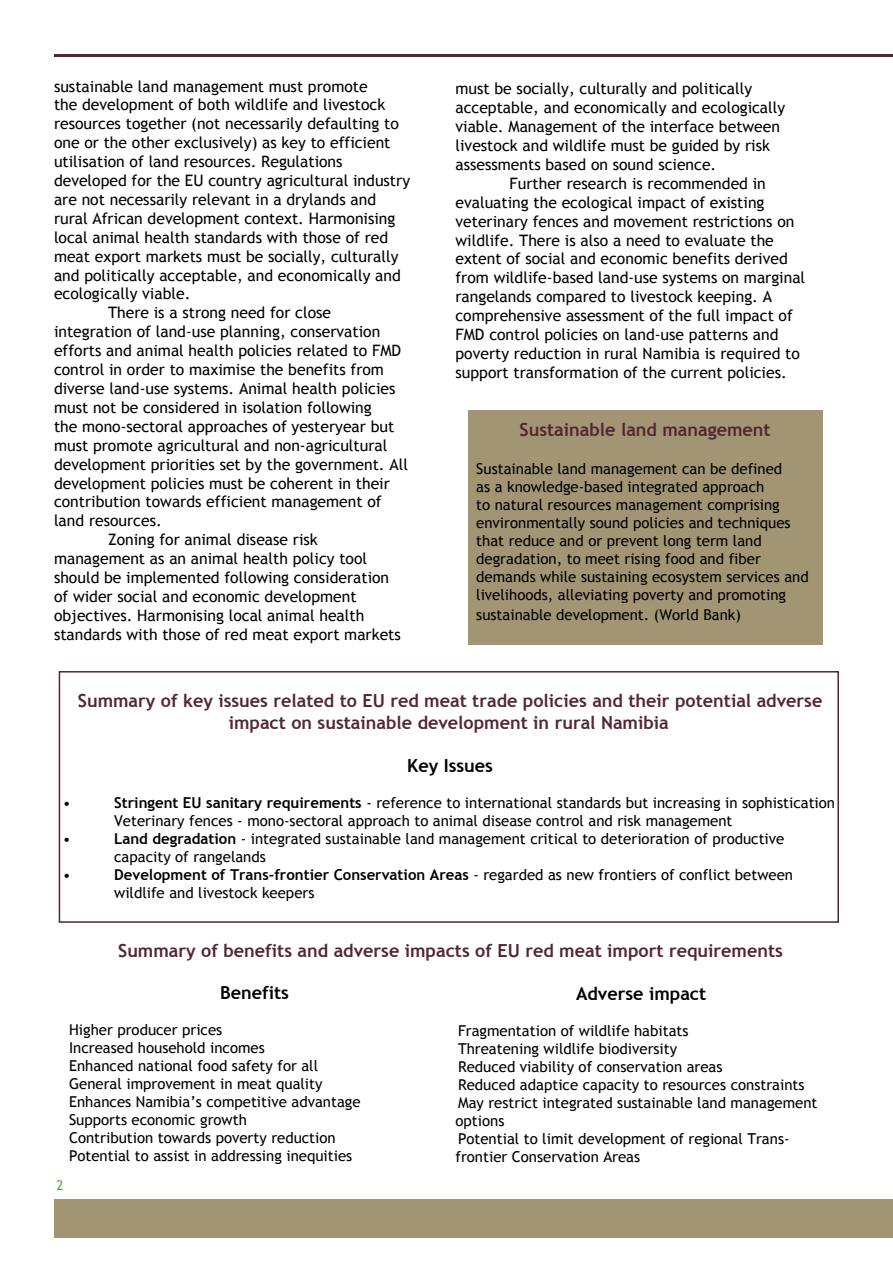
<style>
.page{position:relative;width:893px;height:1263px;background:#fff}
.page>*{position:absolute;margin:0;border:0;box-sizing:border-box;transform-origin:0 0}
.Paragraph_Style_1{font:700 18px/21.6px "Trebuchet MS";color:#522731;text-align:center}
.Paragraph_Style_1-2{font:700 18px "Trebuchet MS";color:#000}
.Paragraph{font:15.75px/18.9px "Trebuchet MS";color:#000}
.Paragraph_Style_1-3{font:15px/18px "Trebuchet MS";color:#000}
.Paragraph_Style_1-4{font:700 15px "Trebuchet MS";color:#000}
.Paragraph_Style_1-5{font:13.5px "Trebuchet MS";color:#5fa841}
.s1{font-weight:700}
.s2{font-weight:400}
</style>
<div class="page">
<hr style="left:54px;top:54px;width:839px;height:3px;background:#522731">
<div style="left:54px;top:1199px;width:839px;height:39px;background:#a19574"></div>
<div style="left:468px;top:410px;width:354px;height:235px;background:#a19574"></div>
<div style="left:59px;top:671px;width:780px;height:252px;border:2px solid #522731"></div>
<p class="Paragraph" style="left:54px;top:77px;width:358px">sustainable land management must promote<br>the development of both wildlife and livestock resources together (not necessarily defaulting to one or the other exclusively) as key to efficient utilisation of land resources. Regulations developed for the EU country agricultural industry are not necessarily relevant in a drylands and rural African development context. Harmonising local animal health standards with those of red meat export markets must be socially, culturally and politically acceptable, and economically and ecologically viable.</p>
<p class="Paragraph" style="left:54px;top:304px;width:356px;text-indent:54px">There is a strong need for close integration of land-use planning, conservation efforts and animal health policies related to FMD control in order to maximise the benefits from diverse land-use systems. Animal health policies must not be considered in isolation following<br>the mono-sectoral approaches of yesteryear but must promote agricultural and non-agricultural development priorities set by the government. All development policies must be coherent in their contribution towards efficient management of land resources.</p>
<p class="Paragraph" style="left:54px;top:530px;width:348px;text-indent:54px">Zoning for animal disease risk management as an animal health policy tool should be implemented following consideration of wider social and economic development objectives. Harmonising local animal health standards with those of red meat export markets</p>
<p class="Paragraph" style="left:455px;top:79px;width:331px">must be socially, culturally and politically acceptable, and economically and ecologically viable. Management of the interface between livestock and wildlife must be guided by risk assessments based on sound science.</p>
<p class="Paragraph" style="left:455px;top:174px;width:351px;text-indent:54px">Further research is recommended in evaluating the ecological impact of existing veterinary fences and movement restrictions on wildlife. There is also a need to evaluate the extent of social and economic benefits derived from wildlife-based land-use systems on marginal rangelands compared to livestock keeping. A comprehensive assessment of the full impact of FMD control policies on land-use patterns and poverty reduction in rural Namibia is required to support transformation of the current policies.</p>
<p class="Paragraph_Style_1" style="left:520px;top:419px;width:253px">Sustainable land management</p>
<p class="Paragraph_Style_1-3" style="left:476px;top:460px;width:334px">Sustainable land management can be defined<br>as a knowledge-based integrated approach<br>to natural resources management comprising environmentally sound policies and techniques that reduce and or prevent long term land degradation, to meet rising food and fiber demands while sustaining ecosystem services and livelihoods, alleviating poverty and promoting</p>
<p class="Paragraph_Style_1-3" style="left:476px;top:605px;width:266px">sustainable development. (World Bank)</p>
<p class="Paragraph_Style_1" style="left:78px;top:690px;width:746px">Summary of key issues related to EU red meat trade policies and their potential adverse impact on sustainable development in rural Namibia</p>
<p class="Paragraph_Style_1-2" style="left:407px;top:754px;width:87px">Key Issues</p>
<p class="Paragraph_Style_1-3" style="left:63px;top:794px;width:9px">•</p>
<p class="Paragraph_Style_1-3" style="left:114px;top:794px;width:722px"><span class="s1">Stringent EU sanitary requirements</span> - reference to international standards but increasing in sophistication</p>
<p class="Paragraph_Style_1-3" style="left:114px;top:812px;width:620px">Veterinary fences - mono-sectoral approach to animal disease control and risk management</p>
<p class="Paragraph_Style_1-3" style="left:63px;top:830px;width:9px">•</p>
<p class="Paragraph_Style_1-3" style="left:114px;top:830px;width:672px"><span class="s1">Land degradation</span> - integrated sustainable land management critical to deterioration of productive</p>
<p class="Paragraph_Style_1-3" style="left:114px;top:848px;width:153px">capacity of rangelands</p>
<p class="Paragraph_Style_1-3" style="left:63px;top:866px;width:9px">•</p>
<p class="Paragraph_Style_1-4" style="left:114px;top:865px;width:680px">Development of Trans-frontier Conservation Areas <span class="s2">- regarded as new frontiers of conflict between</span></p>
<p class="Paragraph_Style_1-3" style="left:114px;top:884px;width:202px">wildlife and livestock keepers</p>
<p class="Paragraph_Style_1" style="left:118px;top:940px;width:666px">Summary of benefits and adverse impacts of EU red meat import requirements</p>
<p class="Paragraph_Style_1-2" style="left:220px;top:981px;width:70px">Benefits</p>
<p class="Paragraph_Style_1-3" style="left:69px;top:1021px;width:155px">Higher producer prices</p>
<p class="Paragraph_Style_1-3" style="left:69px;top:1039px;width:197px">Increased household incomes</p>
<p class="Paragraph_Style_1-3" style="left:69px;top:1057px;width:251px">Enhanced national food safety for all</p>
<p class="Paragraph_Style_1-3" style="left:69px;top:1075px;width:255px">General improvement in meat quality</p>
<p class="Paragraph_Style_1-3" style="left:69px;top:1093px;width:293px">Enhances Namibia’s competitive advantage</p>
<p class="Paragraph_Style_1-3" style="left:69px;top:1111px;width:179px">Supports economic growth</p>
<p class="Paragraph_Style_1-3" style="left:69px;top:1129px;width:268px">Contribution towards poverty reduction</p>
<p class="Paragraph_Style_1-3" style="left:69px;top:1147px;width:285px">Potential to assist in addressing inequities</p>
<p class="Paragraph_Style_1-2" style="left:576px;top:982px;width:132px">Adverse impact</p>
<p class="Paragraph_Style_1-3" style="left:458px;top:1022px;width:232px">Fragmentation of wildlife habitats</p>
<p class="Paragraph_Style_1-3" style="left:458px;top:1040px;width:221px">Threatening wildlife biodiversity</p>
<p class="Paragraph_Style_1-3" style="left:458px;top:1058px;width:266px">Reduced viability of conservation areas</p>
<p class="Paragraph_Style_1-3" style="left:458px;top:1076px;width:348px">Reduced adaptice capacity to resources constraints</p>
<p class="Paragraph_Style_1-3" style="left:455px;top:1094px;width:363px">May restrict integrated sustainable land management options</p>
<p class="Paragraph_Style_1-3" style="left:455px;top:1130px;width:336px">Potential to limit development of regional Trans&shy;frontier Conservation Areas</p>
<p class="Paragraph_Style_1-5" style="left:57px;top:1177px;width:9px">2</p>
</div>
